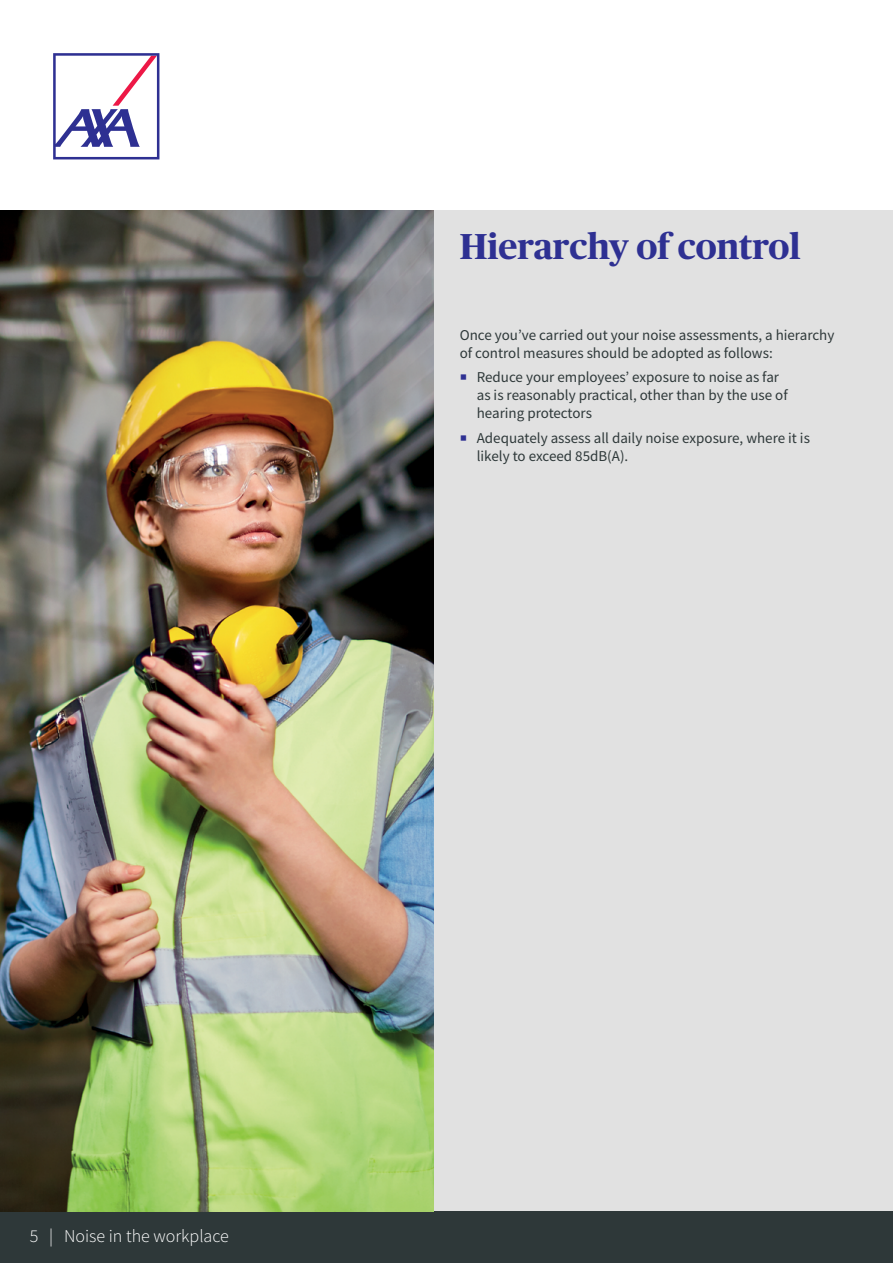
<style>
.page{position:relative;width:893px;height:1263px;background:#fff}
.page>*{position:absolute;margin:0;border:0;box-sizing:border-box;transform-origin:0 0}
._1_-_TITLE_-_Page{font:700 36px "Publico Headline";color:#2e3092}
.t1{font:300 18px "Source Sans Pro";color:#fff}
._4_-_COPY{font:15px/18px "Source Sans Pro";color:#2e3839}
.s1{color:#2e3092}
</style>
<div class="page">
<div style="left:0;top:210px;width:893px;height:1053px;background:#e1e1e1"></div>
<div style="left:0;top:1212px;width:893px;height:51px;background:#2e3839"></div>
<svg style="left:53px;top:53px;width:106px;height:106px"></svg>
<img style="left:0;top:211px;width:433px;height:1001px">
<p class="_1_-_TITLE_-_Page" style="left:460px;top:220px;width:342px">Hierarchy of control</p>
<p class="_4_-_COPY" style="left:460px;top:326px;width:376px">Once you’ve carried out your noise assessments, a hierarchy of control measures should be adopted as follows:</p>
<p class="_4_-_COPY" style="left:477px;top:368px;width:313px;text-indent:-17px"><span class="s1">○</span> Reduce your employees’ exposure to noise as far as is reasonably practical, other than by the use of hearing protectors</p>
<p class="_4_-_COPY" style="left:477px;top:428px;width:335px;text-indent:-17px"><span class="s1">○</span> Adequately assess all daily noise exposure, where it is likely to exceed 85dB(A).</p>
<p class="t1" style="left:30px;top:1225px;width:201px">5 | Noise in the workplace</p>
</div>
